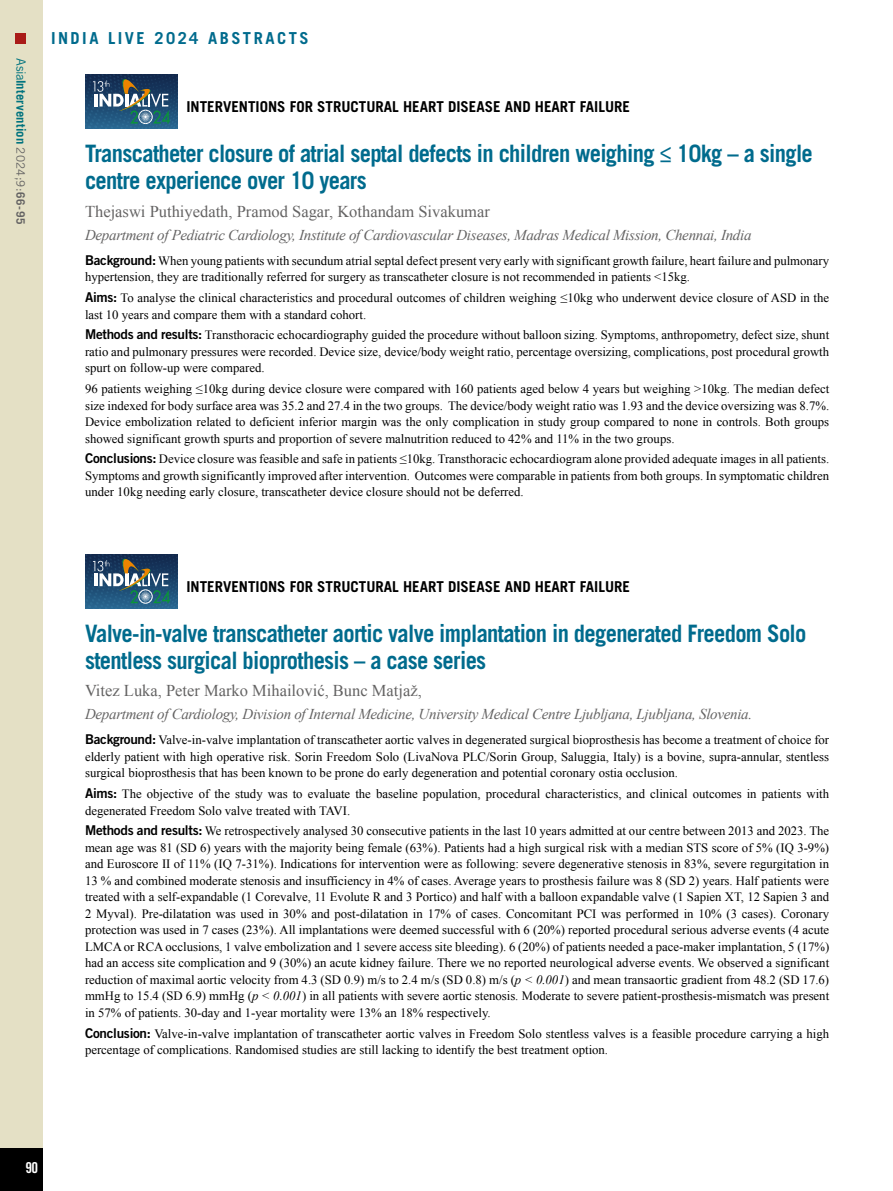
<style>
.page{position:relative;width:893px;height:1191px;background:#fff}
.page>*{position:absolute;margin:0;border:0;box-sizing:border-box;transform-origin:0 0}
.t1{font:700 24px/27px "Trade Gothic LT Std";letter-spacing:-.03em;color:#006b8d;scale:.94 1}
.t2{font:16.5px "Times New Roman";color:#646363}
.t3{font:700 16.5px "Trade Gothic LT Std";letter-spacing:.15em;color:#006b8d}
.t4{font:italic 15px "Times New Roman";letter-spacing:-.02em;color:#646363}
.t5{font:700 15px "Trade Gothic LT Std";color:#000}
.t6{font:15px "Trade Gothic LT Std Bd Cn 20";color:#fff}
.t7{font:12.75px/16.5px "Times New Roman";color:#000;text-align:justify}
.t8{font:700 12.75px "Trade Gothic LT Std";letter-spacing:.005em;color:#00737e}
.s1{font-weight:400}
.s2{font-weight:400;font-size:11.7px;color:#646363}
.s3{font-size:11.7px;color:#646363}
.s4{font-family:"Trade Gothic LT Std Bd 2";font-size:13.5px}
.s5{font-style:italic}
</style>
<div class="page">
<div style="left:0;top:0;width:43px;height:1191px;background:#e4e0c5"></div>
<div style="left:0;top:1148px;width:43px;height:43px;background:#000"></div>
<div style="left:16px;top:34px;width:10px;height:10px;background:#a91b18"></div>
<svg style="left:85px;top:554px;width:93px;height:55px;background:#3d6079"></svg>
<svg style="left:85px;top:75px;width:93px;height:54px;background:#3e617a"></svg>
<p class="t8" style="left:29px;top:58px;width:167px;rotate:90deg"><span class="s1">Asia</span>Intervention <span class="s2">2024;9:</span><span class="s3">66-95</span></p>
<p class="t3" style="left:51px;top:28px;width:259px">INDIA LIVE 2024 ABSTRACTS</p>
<p class="t5" style="left:186px;top:97px;width:445px">INTERVENTIONS FOR STRUCTURAL HEART DISEASE AND HEART FAILURE</p>
<h1 class="t1" style="left:85px;top:140px;width:776px">Transcatheter closure of atrial septal defects in children weighing ≤ 10kg – a single centre experience over 10 years</h1>
<p class="t2" style="left:85px;top:200px;width:406px">Thejaswi Puthiyedath, Pramod Sagar, Kothandam Sivakumar</p>
<p class="t4" style="left:85px;top:224px;width:668px">Department of Pediatric Cardiology, Institute of Cardiovascular Diseases, Madras Medical Mission, Chennai, India</p>
<p class="t7" style="left:85px;top:252px;width:746px"><span class="s4">Background:</span> When young patients with secundum atrial septal defect present very early with significant growth failure, heart failure and pulmonary hypertension, they are traditionally referred for surgery as transcatheter closure is not recommended in patients &lt;15kg.</p>
<p class="t7" style="left:85px;top:289px;width:746px"><span class="s4">Aims:</span> To analyse the clinical characteristics and procedural outcomes of children weighing ≤10kg who underwent device closure of ASD in the last 10 years and compare them with a standard cohort.</p>
<p class="t7" style="left:85px;top:326px;width:746px"><span class="s4">Methods and results:</span> Transthoracic echocardiography guided the procedure without balloon sizing. Symptoms, anthropometry, defect size, shunt ratio and pulmonary pressures were recorded. Device size, device/body weight ratio, percentage oversizing, complications, post procedural growth spurt on follow-up were compared.</p>
<p class="t7" style="left:85px;top:380px;width:746px">96 patients weighing ≤10kg during device closure were compared with 160 patients aged below 4 years but weighing &gt;10kg. The median defect size indexed for body surface area was 35.2 and 27.4 in the two groups. The device/body weight ratio was 1.93 and the device oversizing was 8.7%.<br>Device embolization related to deficient inferior margin was the only complication in study group compared to none in controls. Both groups showed significant growth spurts and proportion of severe malnutrition reduced to 42% and 11% in the two groups.</p>
<p class="t7" style="left:85px;top:450px;width:746px"><span class="s4">Conclusions:</span> Device closure was feasible and safe in patients ≤10kg. Transthoracic echocardiogram alone provided adequate images in all patients.<br>Symptoms and growth significantly improved after intervention. Outcomes were comparable in patients from both groups. In symptomatic children under 10kg needing early closure, transcatheter device closure should not be deferred.</p>
<p class="t5" style="left:186px;top:577px;width:445px">INTERVENTIONS FOR STRUCTURAL HEART DISEASE AND HEART FAILURE</p>
<h1 class="t1" style="left:85px;top:619px;width:769px">Valve-in-valve transcatheter aortic valve implantation in degenerated Freedom Solo stentless surgical bioprothesis – a case series</h1>
<p class="t2" style="left:85px;top:680px;width:338px">Vitez Luka, Peter Marko Mihailović, Bunc Matjaž,</p>
<p class="t4" style="left:85px;top:704px;width:669px">Department of Cardiology, Division of Internal Medicine, University Medical Centre Ljubljana, Ljubljana, Slovenia.</p>
<p class="t7" style="left:85px;top:731px;width:746px"><span class="s4">Background:</span> Valve-in-valve implantation of transcatheter aortic valves in degenerated surgical bioprosthesis has become a treatment of choice for elderly patient with high operative risk. Sorin Freedom Solo (LivaNova PLC/Sorin Group, Saluggia, Italy) is a bovine, supra-annular, stentless surgical bioprosthesis that has been known to be prone do early degeneration and potential coronary ostia occlusion.</p>
<p class="t7" style="left:85px;top:785px;width:746px"><span class="s4">Aims:</span> The objective of the study was to evaluate the baseline population, procedural characteristics, and clinical outcomes in patients with degenerated Freedom Solo valve treated with TAVI.</p>
<p class="t7" style="left:85px;top:822px;width:746px"><span class="s4">Methods and results:</span> We retrospectively analysed 30 consecutive patients in the last 10 years admitted at our centre between 2013 and 2023. The mean age was 81 (SD 6) years with the majority being female (63%). Patients had a high surgical risk with a median STS score of 5% (IQ 3-9%) and Euroscore II of 11% (IQ 7-31%). Indications for intervention were as following: severe degenerative stenosis in 83%, severe regurgitation in 13 % and combined moderate stenosis and insufficiency in 4% of cases. Average years to prosthesis failure was 8 (SD 2) years. Half patients were treated with a self-expandable (1 Corevalve, 11 Evolute R and 3 Portico) and half with a balloon expandable valve (1 Sapien XT, 12 Sapien 3 and 2 Myval). Pre-dilatation was used in 30% and post-dilatation in 17% of cases. Concomitant PCI was performed in 10% (3 cases). Coronary protection was used in 7 cases (23%). All implantations were deemed successful with 6 (20%) reported procedural serious adverse events (4 acute LMCA or RCA occlusions, 1 valve embolization and 1 severe access site bleeding). 6 (20%) of patients needed a pace-maker implantation, 5 (17%) had an access site complication and 9 (30%) an acute kidney failure. There we no reported neurological adverse events. We observed a significant reduction of maximal aortic velocity from 4.3 (SD 0.9) m/s to 2.4 m/s (SD 0.8) m/s (<span class="s5">p &lt; 0.001</span>) and mean transaortic gradient from 48.2 (SD 17.6) mmHg to 15.4 (SD 6.9) mmHg (<span class="s5">p &lt; 0.001</span>) in all patients with severe aortic stenosis. Moderate to severe patient-prosthesis-mismatch was present in 57% of patients. 30-day and 1-year mortality were 13% an 18% respectively.</p>
<p class="t7" style="left:85px;top:1025px;width:746px"><span class="s4">Conclusion:</span> Valve-in-valve implantation of transcatheter aortic valves in Freedom Solo stentless valves is a feasible procedure carrying a high percentage of complications. Randomised studies are still lacking to identify the best treatment option.</p>
<p class="t6" style="left:25px;top:1158px;width:14px">90</p>
</div>
